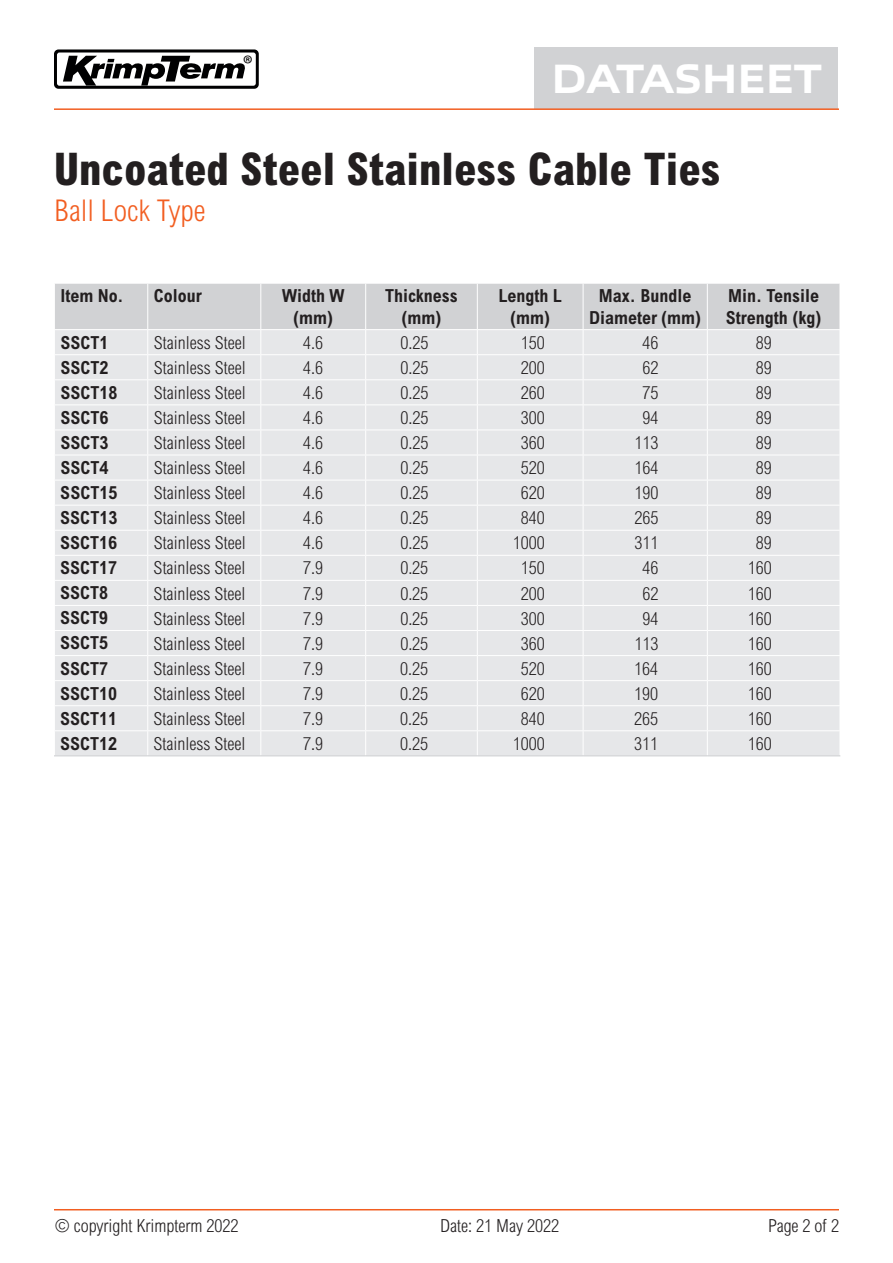
<style>
.page{position:relative;width:893px;height:1263px;background:#fff}
.page>*{position:absolute;margin:0;border:0;box-sizing:border-box;transform-origin:0 0}
.t1{font:800 condensed 45px "Arial MT Std";color:#231f20}
.t2{font:800 41.4px "Allumi Std Extended";letter-spacing:-.02em;color:#fff;scale:.9 1}
.t3{font:300 condensed 30px "Arial MT Std";color:#f25e21}
.t4{font:24.15px "Myriad Pro";color:#000001}
.t5{font:300 condensed 18px "Arial MT Std";color:#231f20}
.t6{font:700 condensed 18px/21.6px "Arial MT Std";color:#231f20;text-align:center}
</style>
<div class="page">
<div style="left:534px;top:48px;width:304px;height:61px;background:#d1d2d4"></div>
<svg style="left:54px;top:49px;width:205px;height:40px"></svg>
<hr style="left:54px;top:108px;width:785px;height:2px;background:#f25e21">
<hr style="left:54px;top:1209px;width:785px;height:1px;background:#f25e21">
<svg style="left:55px;top:283px;width:785px;height:472px;background:#e5e6e7"></svg>
<hr style="left:54px;top:755px;width:94px;height:1px;background:#d1d2d4">
<hr style="left:148px;top:755px;width:113px;height:1px;background:#d1d2d4">
<hr style="left:261px;top:755px;width:105px;height:1px;background:#d1d2d4">
<hr style="left:366px;top:755px;width:111px;height:1px;background:#d1d2d4">
<hr style="left:477px;top:755px;width:106px;height:1px;background:#d1d2d4">
<hr style="left:583px;top:755px;width:124px;height:1px;background:#d1d2d4">
<hr style="left:707px;top:755px;width:133px;height:1px;background:#d1d2d4">
<h3 class="t4" style="left:243px;top:49px;width:12px">®</h3>
<h2 class="t2" style="left:551px;top:56px;width:303px">DATASHEET</h2>
<h1 class="t1" style="left:54px;top:141px;width:668px">Uncoated Steel Stainless Cable Ties</h1>
<h3 class="t3" style="left:54px;top:193px;width:153px">Ball Lock Type</h3>
<p class="t6" style="left:60px;top:285px;width:65px">Item No.</p>
<p class="t6" style="left:154px;top:285px;width:50px">Colour</p>
<p class="t6" style="left:282px;top:285px;width:64px">Width W (mm)</p>
<p class="t6" style="left:385px;top:285px;width:74px">Thickness (mm)</p>
<p class="t6" style="left:498px;top:285px;width:65px">Length L (mm)</p>
<p class="t6" style="left:589px;top:285px;width:114px">Max. Bundle<br>Diameter (mm)</p>
<p class="t6" style="left:726px;top:285px;width:97px;text-align:left">Min. Tensile<br>Strength (kg)</p>
<p class="t6" style="left:60px;top:331px;width:50px">SSCT1</p>
<p class="t5" style="left:154px;top:332px;width:93px">Stainless Steel</p>
<p class="t5" style="left:303px;top:332px;width:21px">4.6</p>
<p class="t5" style="left:400px;top:332px;width:29px">0.25</p>
<p class="t5" style="left:521px;top:332px;width:25px">150</p>
<p class="t5" style="left:642px;top:332px;width:17px">46</p>
<p class="t5" style="left:756px;top:332px;width:17px">89</p>
<p class="t6" style="left:60px;top:356px;width:50px">SSCT2</p>
<p class="t5" style="left:154px;top:357px;width:93px">Stainless Steel</p>
<p class="t5" style="left:303px;top:357px;width:21px">4.6</p>
<p class="t5" style="left:400px;top:357px;width:29px">0.25</p>
<p class="t5" style="left:521px;top:357px;width:25px">200</p>
<p class="t5" style="left:642px;top:357px;width:17px">62</p>
<p class="t5" style="left:756px;top:357px;width:17px">89</p>
<p class="t6" style="left:60px;top:381px;width:59px">SSCT18</p>
<p class="t5" style="left:154px;top:382px;width:93px">Stainless Steel</p>
<p class="t5" style="left:303px;top:382px;width:21px">4.6</p>
<p class="t5" style="left:400px;top:382px;width:29px">0.25</p>
<p class="t5" style="left:521px;top:382px;width:25px">260</p>
<p class="t5" style="left:642px;top:382px;width:17px">75</p>
<p class="t5" style="left:756px;top:382px;width:17px">89</p>
<p class="t6" style="left:60px;top:407px;width:50px">SSCT6</p>
<p class="t5" style="left:154px;top:407px;width:93px">Stainless Steel</p>
<p class="t5" style="left:303px;top:407px;width:21px">4.6</p>
<p class="t5" style="left:400px;top:407px;width:29px">0.25</p>
<p class="t5" style="left:521px;top:407px;width:25px">300</p>
<p class="t5" style="left:642px;top:407px;width:17px">94</p>
<p class="t5" style="left:756px;top:407px;width:17px">89</p>
<p class="t6" style="left:60px;top:432px;width:50px">SSCT3</p>
<p class="t5" style="left:154px;top:432px;width:93px">Stainless Steel</p>
<p class="t5" style="left:303px;top:432px;width:21px">4.6</p>
<p class="t5" style="left:400px;top:432px;width:29px">0.25</p>
<p class="t5" style="left:521px;top:432px;width:25px">360</p>
<p class="t5" style="left:634px;top:432px;width:25px">113</p>
<p class="t5" style="left:756px;top:432px;width:17px">89</p>
<p class="t6" style="left:60px;top:457px;width:50px">SSCT4</p>
<p class="t5" style="left:154px;top:458px;width:93px">Stainless Steel</p>
<p class="t5" style="left:303px;top:458px;width:21px">4.6</p>
<p class="t5" style="left:400px;top:458px;width:29px">0.25</p>
<p class="t5" style="left:521px;top:458px;width:25px">520</p>
<p class="t5" style="left:634px;top:458px;width:25px">164</p>
<p class="t5" style="left:756px;top:458px;width:17px">89</p>
<p class="t6" style="left:60px;top:482px;width:59px">SSCT15</p>
<p class="t5" style="left:154px;top:483px;width:93px">Stainless Steel</p>
<p class="t5" style="left:303px;top:483px;width:21px">4.6</p>
<p class="t5" style="left:400px;top:483px;width:29px">0.25</p>
<p class="t5" style="left:521px;top:483px;width:25px">620</p>
<p class="t5" style="left:634px;top:483px;width:25px">190</p>
<p class="t5" style="left:756px;top:483px;width:17px">89</p>
<p class="t6" style="left:60px;top:507px;width:59px">SSCT13</p>
<p class="t5" style="left:154px;top:508px;width:93px">Stainless Steel</p>
<p class="t5" style="left:303px;top:508px;width:21px">4.6</p>
<p class="t5" style="left:400px;top:508px;width:29px">0.25</p>
<p class="t5" style="left:521px;top:508px;width:25px">840</p>
<p class="t5" style="left:634px;top:508px;width:25px">265</p>
<p class="t5" style="left:756px;top:508px;width:17px">89</p>
<p class="t6" style="left:60px;top:532px;width:59px">SSCT16</p>
<p class="t5" style="left:154px;top:533px;width:93px">Stainless Steel</p>
<p class="t5" style="left:303px;top:533px;width:21px">4.6</p>
<p class="t5" style="left:400px;top:533px;width:29px">0.25</p>
<p class="t5" style="left:513px;top:533px;width:33px">1000</p>
<p class="t5" style="left:634px;top:533px;width:25px">311</p>
<p class="t5" style="left:756px;top:533px;width:17px">89</p>
<p class="t6" style="left:60px;top:557px;width:59px">SSCT17</p>
<p class="t5" style="left:154px;top:558px;width:93px">Stainless Steel</p>
<p class="t5" style="left:303px;top:558px;width:21px">7.9</p>
<p class="t5" style="left:400px;top:558px;width:29px">0.25</p>
<p class="t5" style="left:521px;top:558px;width:25px">150</p>
<p class="t5" style="left:642px;top:558px;width:17px">46</p>
<p class="t5" style="left:748px;top:558px;width:25px">160</p>
<p class="t6" style="left:60px;top:582px;width:50px">SSCT8</p>
<p class="t5" style="left:154px;top:583px;width:93px">Stainless Steel</p>
<p class="t5" style="left:303px;top:583px;width:21px">7.9</p>
<p class="t5" style="left:400px;top:583px;width:29px">0.25</p>
<p class="t5" style="left:521px;top:583px;width:25px">200</p>
<p class="t5" style="left:642px;top:583px;width:17px">62</p>
<p class="t5" style="left:748px;top:583px;width:25px">160</p>
<p class="t6" style="left:60px;top:607px;width:50px">SSCT9</p>
<p class="t5" style="left:154px;top:608px;width:93px">Stainless Steel</p>
<p class="t5" style="left:303px;top:608px;width:21px">7.9</p>
<p class="t5" style="left:400px;top:608px;width:29px">0.25</p>
<p class="t5" style="left:521px;top:608px;width:25px">300</p>
<p class="t5" style="left:642px;top:608px;width:17px">94</p>
<p class="t5" style="left:748px;top:608px;width:25px">160</p>
<p class="t6" style="left:60px;top:632px;width:50px">SSCT5</p>
<p class="t5" style="left:154px;top:633px;width:93px">Stainless Steel</p>
<p class="t5" style="left:303px;top:633px;width:21px">7.9</p>
<p class="t5" style="left:400px;top:633px;width:29px">0.25</p>
<p class="t5" style="left:521px;top:633px;width:25px">360</p>
<p class="t5" style="left:634px;top:633px;width:25px">113</p>
<p class="t5" style="left:748px;top:633px;width:25px">160</p>
<p class="t6" style="left:60px;top:657px;width:50px">SSCT7</p>
<p class="t5" style="left:154px;top:658px;width:93px">Stainless Steel</p>
<p class="t5" style="left:303px;top:658px;width:21px">7.9</p>
<p class="t5" style="left:400px;top:658px;width:29px">0.25</p>
<p class="t5" style="left:521px;top:658px;width:25px">520</p>
<p class="t5" style="left:634px;top:658px;width:25px">164</p>
<p class="t5" style="left:748px;top:658px;width:25px">160</p>
<p class="t6" style="left:60px;top:682px;width:59px">SSCT10</p>
<p class="t5" style="left:154px;top:683px;width:93px">Stainless Steel</p>
<p class="t5" style="left:303px;top:683px;width:21px">7.9</p>
<p class="t5" style="left:400px;top:683px;width:29px">0.25</p>
<p class="t5" style="left:521px;top:683px;width:25px">620</p>
<p class="t5" style="left:634px;top:683px;width:25px">190</p>
<p class="t5" style="left:748px;top:683px;width:25px">160</p>
<p class="t6" style="left:60px;top:707px;width:59px">SSCT11</p>
<p class="t5" style="left:154px;top:708px;width:93px">Stainless Steel</p>
<p class="t5" style="left:303px;top:708px;width:21px">7.9</p>
<p class="t5" style="left:400px;top:708px;width:29px">0.25</p>
<p class="t5" style="left:521px;top:708px;width:25px">840</p>
<p class="t5" style="left:634px;top:708px;width:25px">265</p>
<p class="t5" style="left:748px;top:708px;width:25px">160</p>
<p class="t6" style="left:60px;top:733px;width:59px">SSCT12</p>
<p class="t5" style="left:154px;top:733px;width:93px">Stainless Steel</p>
<p class="t5" style="left:303px;top:733px;width:21px">7.9</p>
<p class="t5" style="left:400px;top:733px;width:29px">0.25</p>
<p class="t5" style="left:513px;top:733px;width:33px">1000</p>
<p class="t5" style="left:634px;top:733px;width:25px">311</p>
<p class="t5" style="left:748px;top:733px;width:25px">160</p>
<p class="t5" style="left:55px;top:1216px;width:185px">© copyright Krimpterm 2022</p>
<p class="t5" style="left:440px;top:1216px;width:121px">Date: 21 May 2022</p>
<p class="t5" style="left:768px;top:1216px;width:72px">Page 2 of 2</p>
</div>
